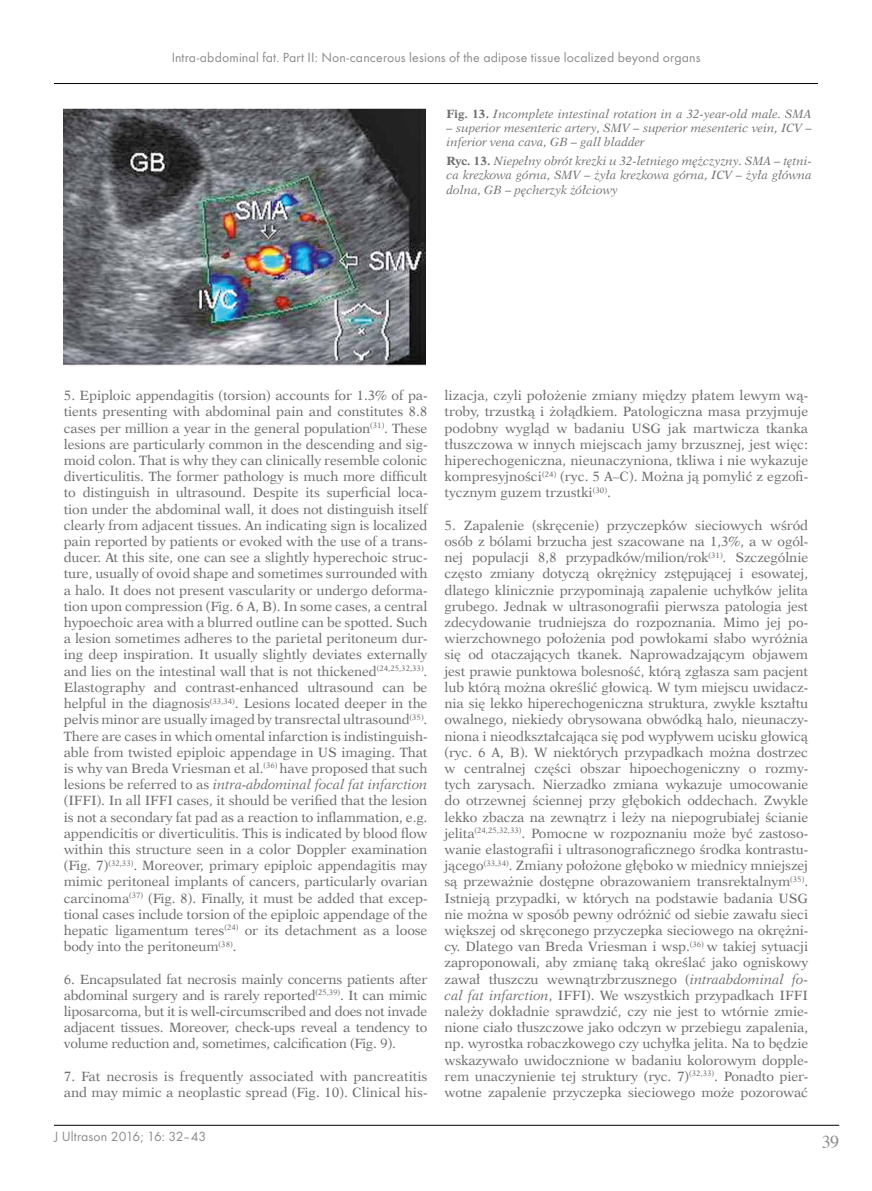
<style>
.page{position:relative;width:872px;height:1191px;background:#fff}
.page>*{position:absolute;margin:0;border:0;box-sizing:border-box;transform-origin:0 0}
.t1{font:18px "Times";color:#6e6e6e}
.t2{font:13.8px "Futura TCE";letter-spacing:.01em;color:#6e6e6e}
.t3{font:13.5px/16.2px "Dutch 823 EU";letter-spacing:-.01em;color:#6e6e6e;text-align:justify}
.t4{font:italic 12px/14.4px "Dutch 823 EU";color:#6e6e6e}
.s1{font-weight:700;font-style:normal}
.s2{font-style:italic}
</style>
<div class="page">
<hr style="left:54px;top:1125px;width:785px;height:1px;background:#000">
<hr style="left:54px;top:83px;width:764px;height:1px;background:#000">
<img style="left:64px;top:108px;width:361px;height:258px">
<p class="t2" style="left:171px;top:49px;width:530px">Intra-abdominal fat. Part II: Non-cancerous lesions of the adipose tissue localized beyond organs</p>
<p class="t4" style="left:446px;top:106px;width:366px"><span class="s1">Fig. 13.</span> Incomplete intestinal rotation in a 32-year-old male. SMA</p>
<p class="t4" style="left:446px;top:121px;width:367px">– superior mesenteric artery, SMV – superior mesenteric vein, ICV – inferior vena cava, GB – gall bladder</p>
<p class="t4" style="left:446px;top:154px;width:366px;text-align:justify"><span class="s1">Ryc. 13.</span> Niepełny obrót krezki u 32-letniego mężczyzny. SMA – tętni&shy;ca krezkowa górna, SMV – żyła krezkowa górna, ICV – żyła główna dolna, GB – pęcherzyk żółciowy</p>
<p class="t3" style="left:64px;top:387px;width:365px">5. Epiploic appendagitis (torsion) accounts for 1.3% of pa&shy;tients presenting with abdominal pain and constitutes 8.8 cases per million a year in the general population<sup>(31)</sup>. These lesions are particularly common in the descending and sig&shy;moid colon. That is why they can clinically resemble colonic diverticulitis. The former pathology is much more difficult to distinguish in ultrasound. Despite its superficial loca&shy;tion under the abdominal wall, it does not distinguish itself clearly from adjacent tissues. An indicating sign is localized pain reported by patients or evoked with the use of a trans&shy;ducer. At this site, one can see a slightly hyperechoic struc&shy;ture, usually of ovoid shape and sometimes surrounded with a halo. It does not present vascularity or undergo deforma&shy;tion upon compression (Fig. 6 A, B). In some cases, a central hypoechoic area with a blurred outline can be spotted. Such a lesion sometimes adheres to the parietal peritoneum dur&shy;ing deep inspiration. It usually slightly deviates externally and lies on the intestinal wall that is not thickened<sup>(24,25,32,33)</sup>.<br>Elastography and contrast-enhanced ultrasound can be helpful in the diagnosis<sup>(33,34)</sup>. Lesions located deeper in the pelvis minor are usually imaged by transrectal ultrasound<sup>(35)</sup>.<br>There are cases in which omental infarction is indistinguish&shy;able from twisted epiploic appendage in US imaging. That is why van Breda Vriesman et al.<sup>(36)</sup> have proposed that such lesions be referred to as <span class="s2">intra-abdominal focal fat infarction </span>(IFFI). In all IFFI cases, it should be verified that the lesion is not a secondary fat pad as a reaction to inflammation, e.g. appendicitis or diverticulitis. This is indicated by blood flow within this structure seen in a color Doppler examination (Fig. 7)<sup>(32,33)</sup>. Moreover, primary epiploic appendagitis may mimic peritoneal implants of cancers, particularly ovarian carcinoma<sup>(37)</sup> (Fig. 8). Finally, it must be added that excep&shy;tional cases include torsion of the epiploic appendage of the hepatic ligamentum teres<sup>(24)</sup> or its detachment as a loose body into the peritoneum<sup>(38)</sup>.</p>
<p class="t3" style="left:64px;top:971px;width:365px">6. Encapsulated fat necrosis mainly concerns patients after abdominal surgery and is rarely reported<sup>(25,39)</sup>. It can mimic liposarcoma, but it is well-circumscribed and does not invade adjacent tissues. Moreover, check-ups reveal a tendency to volume reduction and, sometimes, calcification (Fig. 9).</p>
<p class="t3" style="left:64px;top:1068px;width:365px">7. Fat necrosis is frequently associated with pancreatitis and may mimic a neoplastic spread (Fig. 10). Clinical his-</p>
<p class="t2" style="left:54px;top:1128px;width:154px">J Ultrason 2016; 16: 32–43</p>
<p class="t3" style="left:444px;top:387px;width:365px">lizacja, czyli położenie zmiany między płatem lewym wą&shy;troby, trzustką i żołądkiem. Patologiczna masa przyjmuje podobny wygląd w badaniu USG jak martwicza tkanka tłuszczowa w innych miejscach jamy brzusznej, jest więc: hiperechogeniczna, nieunaczyniona, tkliwa i nie wykazuje kompresyjności<sup>(24)</sup> (ryc. 5 A–C). Można ją pomylić z egzofi&shy;tycznym guzem trzustki<sup>(30)</sup>.</p>
<p class="t3" style="left:444px;top:517px;width:365px">5. Zapalenie (skręcenie) przyczepków sieciowych wśród osób z bólami brzucha jest szacowane na 1,3%, a w ogól&shy;nej populacji 8,8 przypadków/milion/rok<sup>(31)</sup>. Szczególnie często zmiany dotyczą okrężnicy zstępującej i esowatej, dlatego klinicznie przypominają zapalenie uchyłków jelita grubego. Jednak w ultrasonografii pierwsza patologia jest zdecydowanie trudniejsza do rozpoznania. Mimo jej po&shy;wierzchownego położenia pod powłokami słabo wyróżnia się od otaczających tkanek. Naprowadzającym objawem jest prawie punktowa bolesność, którą zgłasza sam pacjent lub którą można określić głowicą. W tym miejscu uwidacz&shy;nia się lekko hiperechogeniczna struktura, zwykle kształtu owalnego, niekiedy obrysowana obwódką halo, nieunaczy&shy;niona i nieodkształcająca się pod wypływem ucisku głowicą (ryc. 6 A, B). W niektórych przypadkach można dostrzec w centralnej części obszar hipoechogeniczny o rozmy&shy;tych zarysach. Nierzadko zmiana wykazuje umocowanie do otrzewnej ściennej przy głębokich oddechach. Zwykle lekko zbacza na zewnątrz i leży na niepogrubiałej ścianie jelita<sup>(24,25,32,33)</sup>. Pomocne w rozpoznaniu może być zastoso&shy;wanie elastografii i ultrasonograficznego środka kontrastu&shy;jącego<sup>(33,34)</sup>. Zmiany położone głęboko w miednicy mniejszej są przeważnie dostępne obrazowaniem transrektalnym<sup>(35)</sup>.<br>Istnieją przypadki, w których na podstawie badania USG nie można w sposób pewny odróżnić od siebie zawału sieci większej od skręconego przyczepka sieciowego na okrężni&shy;cy. Dlatego van Breda Vriesman i wsp.<sup>(36)</sup> w takiej sytuacji zaproponowali, aby zmianę taką określać jako ogniskowy zawał tłuszczu wewnątrzbrzusznego (<span class="s2">intraabdominal fo&shy;cal fat infarction</span>, IFFI). We wszystkich przypadkach IFFI należy dokładnie sprawdzić, czy nie jest to wtórnie zmie&shy;nione ciało tłuszczowe jako odczyn w przebiegu zapalenia, np. wyrostka robaczkowego czy uchyłka jelita. Na to będzie wskazywało uwidocznione w badaniu kolorowym dopple&shy;rem unaczynienie tej struktury (ryc. 7)<sup>(32,33)</sup>. Ponadto pier&shy;wotne zapalenie przyczepka sieciowego może pozorować</p>
<h1 class="t1" style="left:821px;top:1125px;width:19px">39</h1>
</div>
